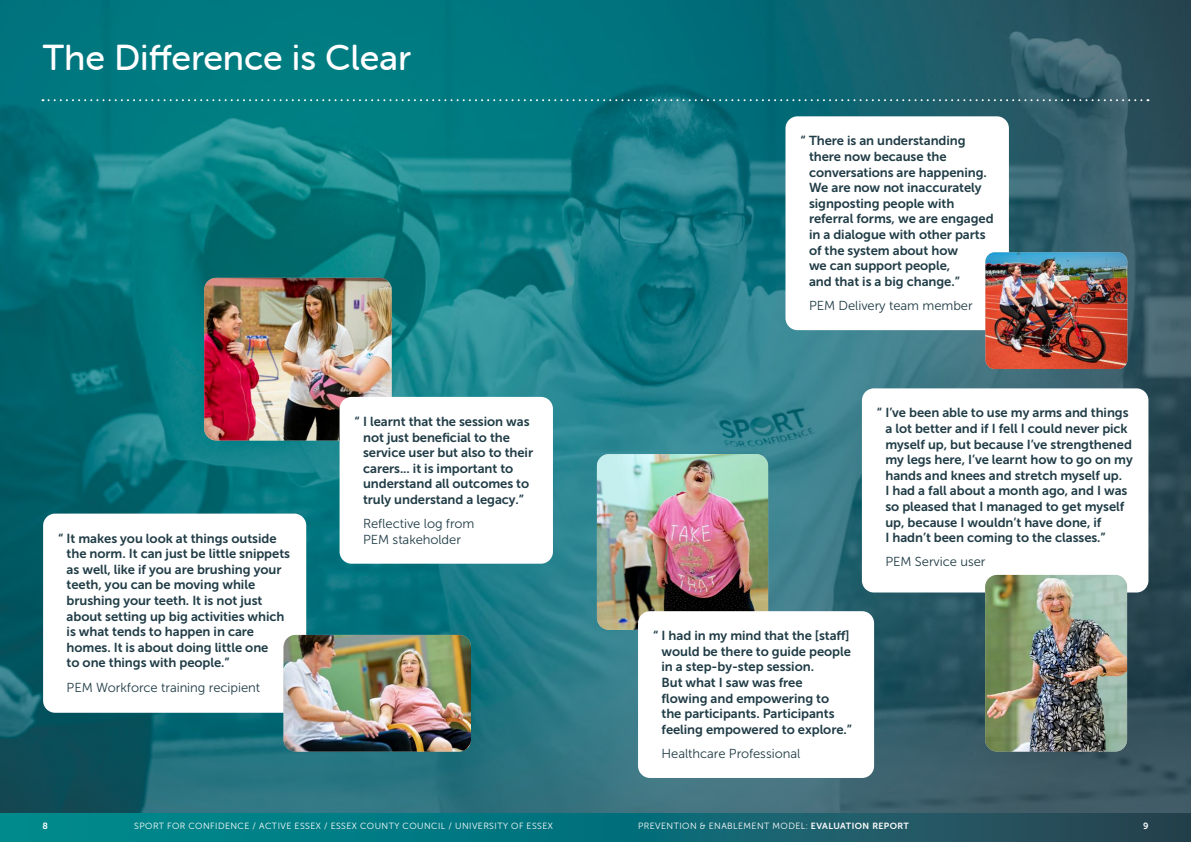
<style>
.page{position:relative;width:1191px;height:842px;background:#fff}
.page>*{position:absolute;margin:0;border:0;box-sizing:border-box;transform-origin:0 0}
.t1{font:36px "Museo Sans Rounded 500";color:#fff}
.t2{font:13px/15.6px "Museo Sans 700";letter-spacing:-.005em;color:#203c46}
.t3{font:13px "Museo Sans 300";letter-spacing:-.005em;color:#203c46}
.t4{font:9px "Museo Sans Rounded 300";letter-spacing:.05em;color:#fff}
.t5{font:9px "Museo Sans 700";color:#fff}
.s1{font-family:"Museo Sans Rounded 700"}
</style>
<div class="page">
<img style="left:0;top:0;width:1191px;height:814px">
<img style="left:204px;top:278px;width:187px;height:162px">
<img style="left:597px;top:454px;width:171px;height:176px">
<svg style="left:43px;top:99px;width:1105px;height:2px;background:#428f96"></svg>
<div style="left:862px;top:388px;width:286px;height:204px;background:#fff;border-radius:12px"></div>
<div style="left:638px;top:611px;width:236px;height:167px;background:#fff;border-radius:12px"></div>
<div style="left:339px;top:397px;width:214px;height:167px;background:#fff;border-radius:12px"></div>
<div style="left:43px;top:514px;width:263px;height:199px;background:#fff;border-radius:12px"></div>
<div style="left:785px;top:116px;width:224px;height:214px;background:#fff;border-radius:12px"></div>
<img style="left:985px;top:252px;width:142px;height:117px">
<img style="left:985px;top:575px;width:142px;height:176px">
<img style="left:283px;top:635px;width:188px;height:116px">
<svg style="left:0;top:814px;width:1191px;height:28px;background:#0e6c75"></svg>
<h1 class="t1" style="left:43px;top:37px;width:369px">The Difference is Clear</h1>
<p class="t2" style="left:363px;top:414px;width:171px;text-indent:-9px">“ I learnt that the session was not just beneficial to the service user but also to their carers... it is important to understand all outcomes to truly understand a legacy.”</p>
<p class="t3" style="left:363px;top:516px;width:113px">Reflective log from</p>
<p class="t2" style="left:58px;top:530px;width:220px">“ It makes you look at things outside</p>
<p class="t3" style="left:363px;top:532px;width:99px">PEM stakeholder</p>
<p class="t2" style="left:67px;top:546px;width:225px">the norm. It can just be little snippets as well, like if you are brushing your teeth, you can be moving while brushing your teeth. It is not just about setting up big activities which is what tends to happen in care homes. It is about doing little one<br>to one things with people.”</p>
<p class="t3" style="left:67px;top:680px;width:195px">PEM Workforce training recipient</p>
<p class="t2" style="left:809px;top:133px;width:186px;text-indent:-9px">“ There is an understanding there now because the conversations are happening.<br>We are now not inaccurately signposting people with referral forms, we are engaged in a dialogue with other parts of the system about how<br>we can support people,<br>and that is a big change.”</p>
<p class="t3" style="left:809px;top:298px;width:165px">PEM Delivery team member</p>
<p class="t2" style="left:661px;top:628px;width:192px;text-indent:-9px">“ I had in my mind that the [staff] would be there to guide people in a step-by-step session.<br>But what I saw was free<br>flowing and empowering to the participants. Participants feeling empowered to explore.”</p>
<p class="t3" style="left:661px;top:746px;width:140px">Healthcare Professional</p>
<p class="t2" style="left:885px;top:405px;width:249px;text-indent:-9px">“ I’ve been able to use my arms and things a lot better and if I fell I could never pick myself up, but because I’ve strengthened my legs here, I’ve learnt how to go on my hands and knees and stretch myself up.<br>I had a fall about a month ago, and I was so pleased that I managed to get myself up, because I wouldn’t have done, if<br>I hadn’t been coming to the classes.”</p>
<p class="t3" style="left:885px;top:555px;width:101px">PEM Service user</p>
<p class="t5" style="left:43px;top:821px;width:7px">8</p>
<p class="t4" style="left:134px;top:821px;width:420px">SPORT FOR CONFIDENCE / ACTIVE ESSEX / ESSEX COUNTY COUNCIL / UNIVERSITY OF ESSEX</p>
<p class="t4" style="left:638px;top:821px;width:272px">PREVENTION &amp; ENABLEMENT MODEL: <span class="s1">EVALUATION REPORT</span></p>
<p class="t5" style="left:1143px;top:821px;width:7px">9</p>
</div>
